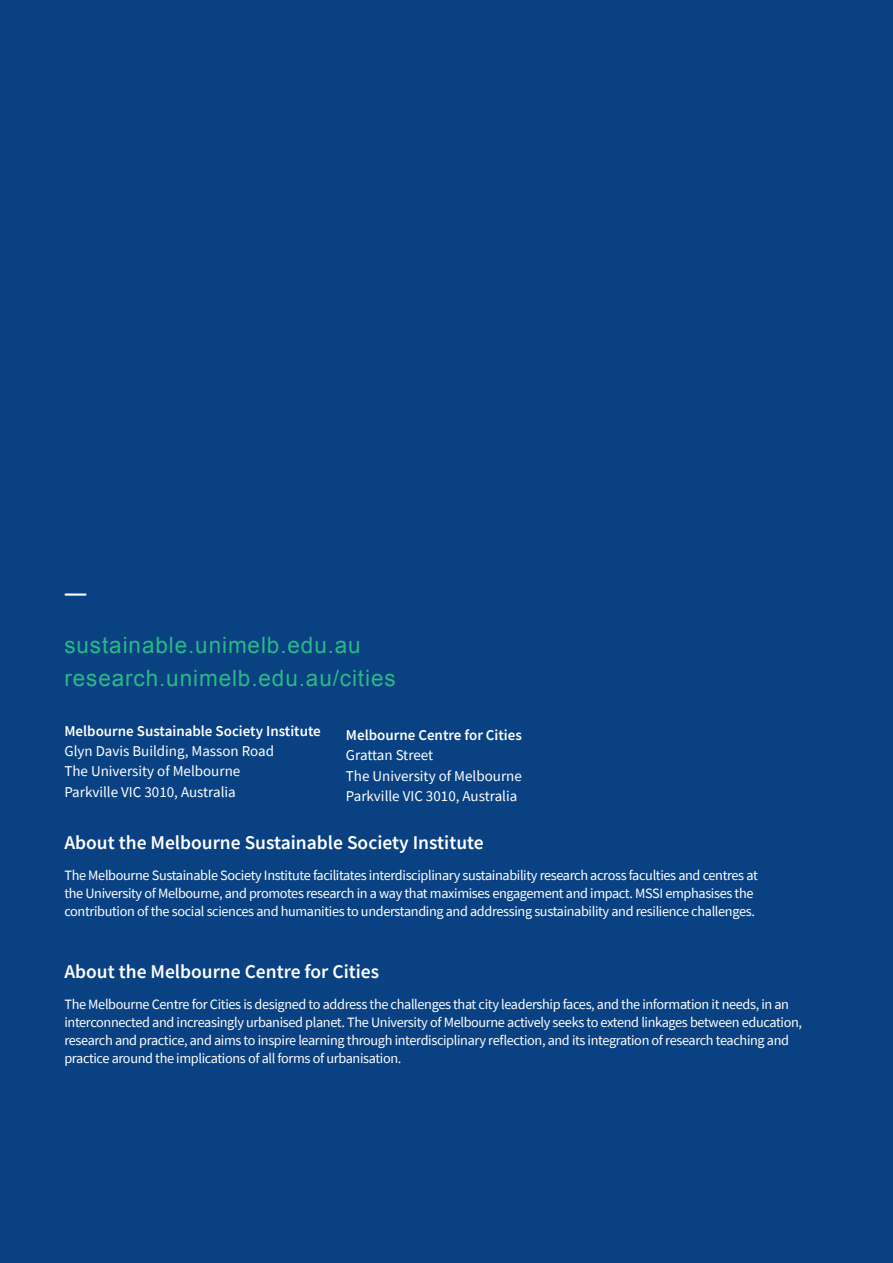
<style>
.page{position:relative;width:893px;height:1263px;background:#094183}
.page>*{position:absolute;margin:0;border:0;box-sizing:border-box;transform-origin:0 0}
.Figure_source{font:300 45px "Source Sans Pro";color:#fff}
.t1{font:22.5px/33px "Arial";letter-spacing:.04em;color:#2ab887}
.t2{font:600 19.5px "Source Sans Pro";color:#fff}
.t3{font:600 15px/20.2px "Source Sans Pro";color:#fff}
.t4{font:15px/20.2px "Source Sans Pro";color:#fff}
.t5{font:14.25px/18px "Source Sans Pro";letter-spacing:-.025em;color:#fff}
.s1{font-weight:400}
</style>
<div class="page">
<p class="Figure_source" style="left:64px;top:548px;width:24px">_</p>
<p class="t1" style="left:64px;top:629px;width:333px">sustainable.unimelb.edu.au research.unimelb.edu.au/cities</p>
<p class="t3" style="left:64px;top:721px;width:258px">Melbourne Sustainable Society Institute<br><span class="s1">Glyn Davis Building, Masson Road</span></p>
<p class="t4" style="left:64px;top:761px;width:177px">The University of Melbourne<br>Parkville VIC 3010, Australia</p>
<p class="t3" style="left:346px;top:725px;width:177px">Melbourne Centre for Cities<br><span class="s1">Grattan Street</span></p>
<p class="t4" style="left:346px;top:765px;width:177px">The University of Melbourne<br>Parkville VIC 3010, Australia</p>
<p class="t2" style="left:64px;top:829px;width:421px">About the Melbourne Sustainable Society Institute</p>
<p class="t5" style="left:64px;top:866px;width:695px">The Melbourne Sustainable Society Institute facilitates interdisciplinary sustainability research across faculties and centres at the University of Melbourne, and promotes research in a way that maximises engagement and impact. MSSI emphasises the contribution of the social sciences and humanities to understanding and addressing sustainability and resilience challenges.</p>
<p class="t2" style="left:64px;top:958px;width:316px">About the Melbourne Centre for Cities</p>
<p class="t5" style="left:64px;top:995px;width:739px">The Melbourne Centre for Cities is designed to address the challenges that city leadership faces, and the information it needs, in an interconnected and increasingly urbanised planet. The University of Melbourne actively seeks to extend linkages between education, research and practice, and aims to inspire learning through interdisciplinary reflection, and its integration of research teaching and practice around the implications of all forms of urbanisation.</p>
</div>
